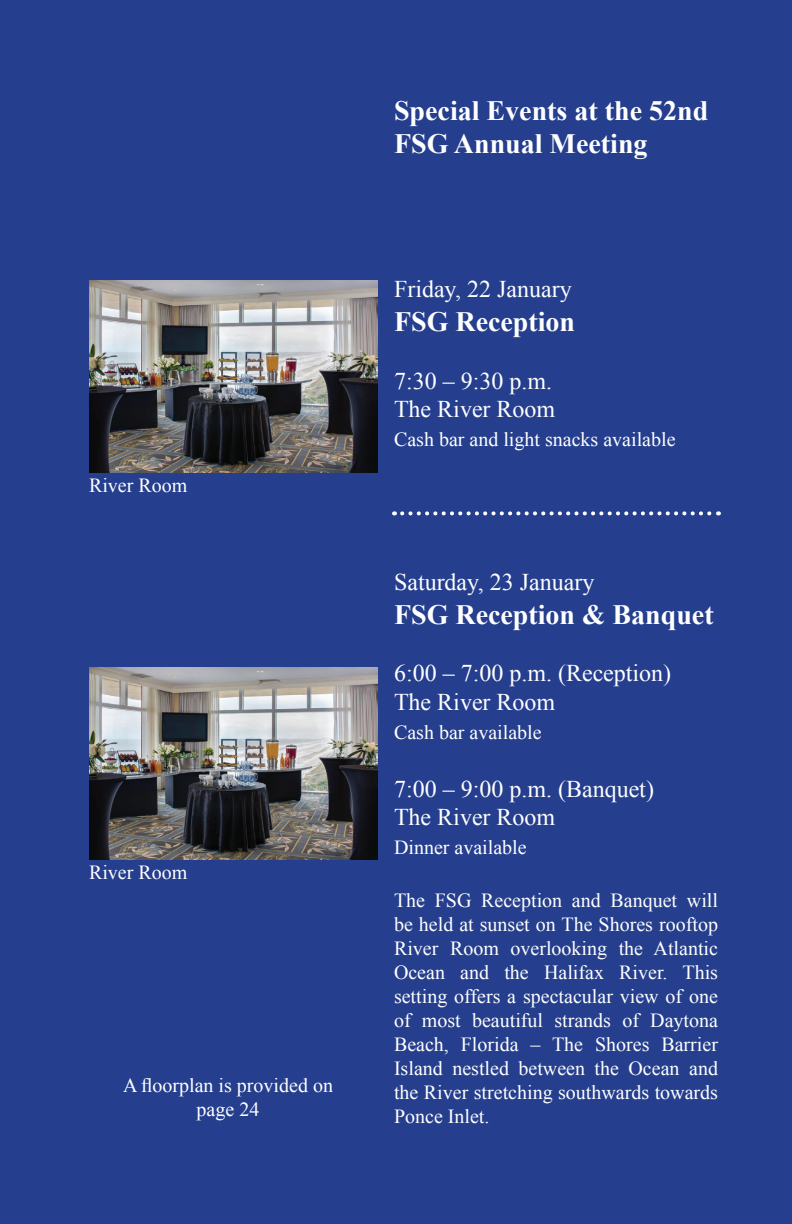
<style>
.page{position:relative;width:792px;height:1224px;background:#253f8e}
.page>*{position:absolute;margin:0;border:0;box-sizing:border-box;transform-origin:0 0}
.t1{font:700 28px/33.6px "Times New Roman";color:#fff}
.t2{font:24px/28.8px "Times New Roman";color:#fff}
.t3{font:20px/24px "Times New Roman";color:#fff;text-align:justify}
</style>
<div class="page">
<svg style="left:402px;top:511px;width:317px;height:4px"></svg>
<img style="left:89px;top:281px;width:288px;height:192px">
<img style="left:89px;top:668px;width:288px;height:192px">
<p class="t3" style="left:89px;top:473px;width:100px">River Room</p>
<p class="t3" style="left:89px;top:860px;width:100px">River Room</p>
<p class="t3" style="left:123px;top:1073px;width:211px;text-align:center">A floorplan is provided on page 24</p>
<h1 class="t1" style="left:394px;top:93px;width:316px">Special Events at the 52nd<br>FSG Annual Meeting</h1>
<p class="t2" style="left:394px;top:275px;width:179px">Friday, 22 January</p>
<h1 class="t1" style="left:394px;top:304px;width:183px">FSG Reception</h1>
<p class="t2" style="left:394px;top:366px;width:163px">7:30 – 9:30 p.m.<br>The River Room</p>
<p class="t3" style="left:394px;top:427px;width:283px">Cash bar and light snacks available</p>
<p class="t2" style="left:394px;top:567px;width:202px">Saturday, 23 January</p>
<h1 class="t1" style="left:394px;top:597px;width:321px">FSG Reception &amp; Banquet</h1>
<p class="t2" style="left:394px;top:659px;width:279px">6:00 – 7:00 p.m. (Reception)<br>The River Room</p>
<p class="t3" style="left:394px;top:720px;width:149px">Cash bar available</p>
<p class="t2" style="left:394px;top:774px;width:261px">7:00 – 9:00 p.m. (Banquet)<br>The River Room</p>
<p class="t3" style="left:394px;top:835px;width:134px">Dinner available</p>
<p class="t3" style="left:394px;top:888px;width:326px">The FSG Reception and Banquet will be held at sunset on The Shores rooftop River Room overlooking the Atlantic Ocean and the Halifax River. This setting offers a spectacular view of one of most beautiful strands of Daytona Beach, Florida – The Shores Barrier Island nestled between the Ocean and the River stretching southwards towards Ponce Inlet.</p>
</div>
